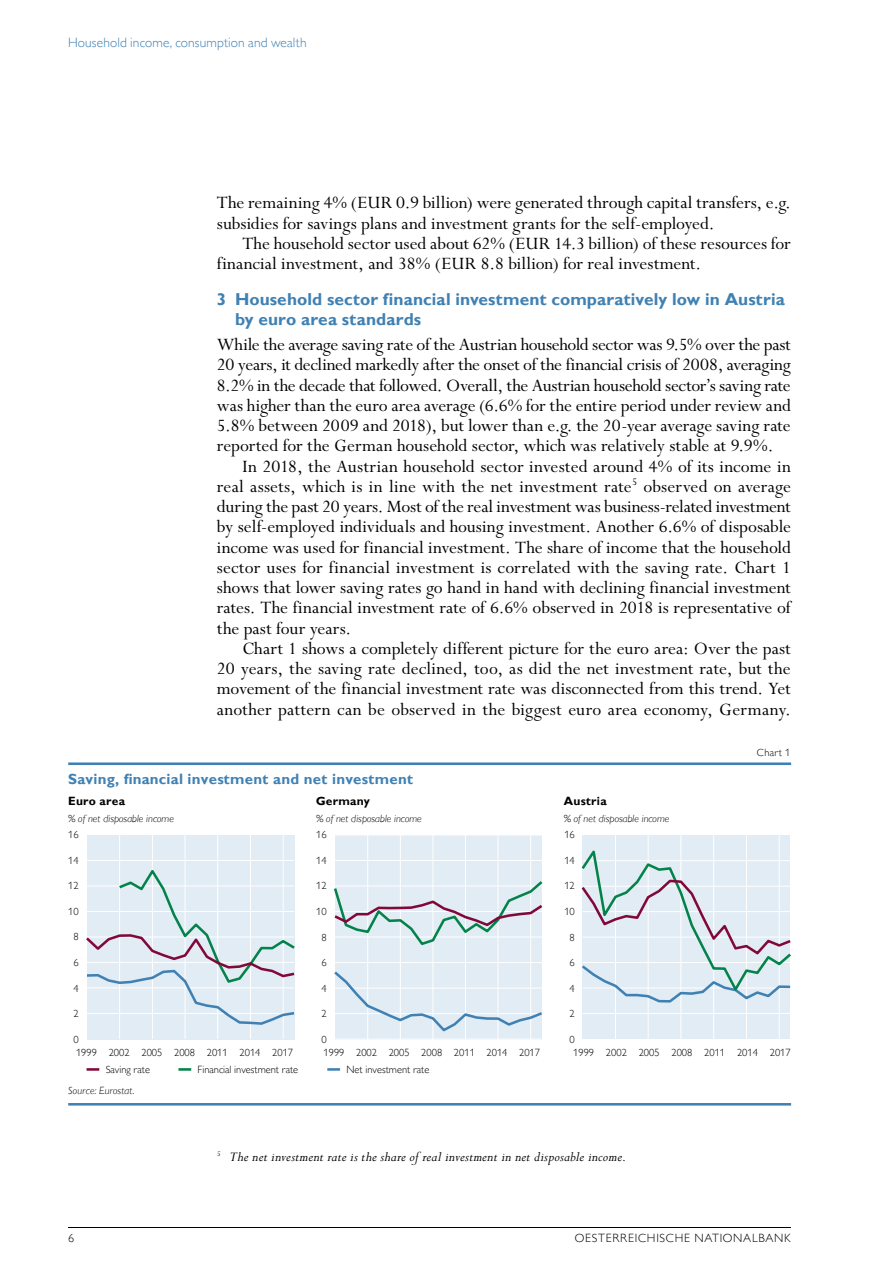
<style>
.page{position:relative;width:893px;height:1263px;background:#fff}
.page>*{position:absolute;margin:0;border:0;box-sizing:border-box;transform-origin:0 0}
.t1{font:19.5px/20.2px "Perpetua Std";color:#000}
.t2{font:700 17.25px/19.5px "Gill Sans MT Pro";letter-spacing:.005em;color:#4081b3}
.t3{font:italic 15px "Perpetua Std";letter-spacing:.015em;color:#000}
.t4{font:700 15px "Gill Sans MT Pro";letter-spacing:.015em;color:#4081b3}
.t5{font:300 13.5px "Gill Sans MT Pro";letter-spacing:.01em;color:#4081b3}
.t6{font:300 12px "Gill Sans MT Pro";letter-spacing:.06em;color:#000}
.t7{font:700 12px "Gill Sans MT Pro";letter-spacing:.015em;color:#000}
.t8{font:300 10.5px "Gill Sans MT Pro";color:#000}
.t9{font:italic 300 10.5px "Gill Sans MT Pro";letter-spacing:.005em;color:#000}
</style>
<div class="page">
<hr style="left:68px;top:1227px;width:723px;height:1px;background:#000">
<div style="left:87px;top:835px;width:208px;height:204px;background:#e2ecf4"></div>
<hr style="left:68px;top:762px;width:723px;height:3px;background:#4081b3">
<hr style="left:68px;top:1103px;width:723px;height:2px;background:#4081b3">
<svg style="left:87px;top:1068px;width:12px;height:3px"></svg>
<svg style="left:178px;top:1068px;width:13px;height:3px"></svg>
<svg style="left:327px;top:1068px;width:13px;height:3px"></svg>
<hr style="left:87px;top:860px;width:207px;height:1px;background:#fff">
<hr style="left:119px;top:835px;width:1px;height:204px;background:#fff">
<hr style="left:152px;top:835px;width:1px;height:204px;background:#fff">
<hr style="left:185px;top:835px;width:1px;height:204px;background:#fff">
<hr style="left:217px;top:835px;width:1px;height:204px;background:#fff">
<hr style="left:250px;top:835px;width:1px;height:204px;background:#fff">
<hr style="left:283px;top:835px;width:1px;height:204px;background:#fff">
<div style="left:335px;top:835px;width:207px;height:204px;background:#e2ecf4"></div>
<hr style="left:332px;top:962px;width:213px;height:1px;background:#fff">
<hr style="left:332px;top:860px;width:213px;height:1px;background:#fff">
<hr style="left:367px;top:832px;width:1px;height:211px;background:#fff">
<hr style="left:400px;top:832px;width:1px;height:211px;background:#fff">
<hr style="left:432px;top:832px;width:1px;height:211px;background:#fff">
<hr style="left:465px;top:832px;width:1px;height:211px;background:#fff">
<hr style="left:498px;top:832px;width:1px;height:211px;background:#fff">
<hr style="left:530px;top:832px;width:1px;height:211px;background:#fff">
<svg style="left:334px;top:969px;width:208px;height:64px"></svg>
<div style="left:583px;top:835px;width:207px;height:204px;background:#e2ecf4"></div>
<hr style="left:583px;top:1013px;width:207px;height:1px;background:#fff">
<hr style="left:615px;top:835px;width:1px;height:204px;background:#fff">
<hr style="left:648px;top:835px;width:1px;height:204px;background:#fff">
<hr style="left:680px;top:835px;width:1px;height:204px;background:#fff">
<hr style="left:713px;top:835px;width:1px;height:204px;background:#fff">
<hr style="left:746px;top:835px;width:1px;height:204px;background:#fff">
<hr style="left:779px;top:835px;width:1px;height:204px;background:#fff">
<svg style="left:86px;top:866px;width:209px;height:160px"></svg>
<svg style="left:334px;top:878px;width:209px;height:69px"></svg>
<svg style="left:581px;top:845px;width:210px;height:159px"></svg>
<p class="t5" style="left:68px;top:35px;width:240px">Household income, consumption and wealth</p>
<p class="t1" style="left:217px;top:193px;width:575px">The remaining 4% (EUR 0.9 billion) were generated through capital transfers, e.g. subsidies for savings plans and investment grants for the self-employed.</p>
<p class="t1" style="left:217px;top:234px;width:576px;text-indent:26px">The household sector used about 62% (EUR 14.3 billion) of these resources for financial investment, and 38% (EUR 8.8 billion) for real investment.</p>
<p class="t2" style="left:235px;top:289px;width:551px;text-indent:-18px">3 Household sector financial investment comparatively low in Austria by euro area standards</p>
<p class="t1" style="left:217px;top:335px;width:575px">While the average saving rate of the Austrian household sector was 9.5% over the past</p>
<p class="t1" style="left:217px;top:355px;width:576px">20 years, it declined markedly after the onset of the financial crisis of 2008, averaging</p>
<p class="t1" style="left:217px;top:376px;width:575px">8.2% in the decade that followed. Overall, the Austrian household sector’s saving rate</p>
<p class="t1" style="left:217px;top:396px;width:576px">was higher than the euro area average (6.6% for the entire period under review and</p>
<p class="t1" style="left:217px;top:416px;width:575px">5.8% between 2009 and 2018), but lower than e.g. the 20-year average saving rate</p>
<p class="t1" style="left:217px;top:436px;width:558px">reported for the German household sector, which was relatively stable at 9.9%.</p>
<p class="t1" style="left:242px;top:457px;width:550px">In 2018, the Austrian household sector invested around 4% of its income in</p>
<p class="t1" style="left:217px;top:477px;width:576px">real assets, which is in line with the net investment rate<sup>5</sup> observed on average</p>
<p class="t1" style="left:217px;top:497px;width:575px">during the past 20 years. Most of the real investment was business-related investment</p>
<p class="t1" style="left:217px;top:517px;width:576px">by self-employed individuals and housing investment. Another 6.6% of disposable</p>
<p class="t1" style="left:217px;top:538px;width:576px">income was used for financial investment. The share of income that the household</p>
<p class="t1" style="left:217px;top:558px;width:576px">sector uses for financial investment is correlated with the saving rate. Chart 1</p>
<p class="t1" style="left:217px;top:578px;width:576px">shows that lower saving rates go hand in hand with declining financial investment</p>
<p class="t1" style="left:217px;top:598px;width:576px">rates. The financial investment rate of 6.6% observed in 2018 is representative of</p>
<p class="t1" style="left:217px;top:619px;width:136px">the past four years.</p>
<p class="t1" style="left:242px;top:639px;width:550px">Chart 1 shows a completely different picture for the euro area: Over the past</p>
<p class="t1" style="left:217px;top:659px;width:575px">20 years, the saving rate declined, too, as did the net investment rate, but the</p>
<p class="t1" style="left:217px;top:679px;width:576px">movement of the financial investment rate was disconnected from this trend. Yet</p>
<p class="t1" style="left:217px;top:699px;width:576px">another pattern can be observed in the biggest euro area economy, Germany.</p>
<p class="t8" style="left:757px;top:746px;width:35px">Chart 1</p>
<p class="t4" style="left:68px;top:770px;width:346px">Saving, financial investment and net investment</p>
<p class="t7" style="left:68px;top:794px;width:58px">Euro area</p>
<p class="t7" style="left:316px;top:794px;width:55px">Germany</p>
<p class="t7" style="left:564px;top:794px;width:44px">Austria</p>
<p class="t9" style="left:68px;top:812px;width:107px">% of net disposable income</p>
<p class="t9" style="left:316px;top:812px;width:107px">% of net disposable income</p>
<p class="t9" style="left:564px;top:812px;width:107px">% of net disposable income</p>
<p class="t8" style="left:68px;top:828px;width:12px">16</p>
<p class="t8" style="left:68px;top:854px;width:12px">14</p>
<p class="t8" style="left:68px;top:880px;width:12px">12</p>
<p class="t8" style="left:68px;top:905px;width:12px">10</p>
<p class="t8" style="left:73px;top:931px;width:7px">8</p>
<p class="t8" style="left:73px;top:956px;width:7px">6</p>
<p class="t8" style="left:73px;top:982px;width:7px">4</p>
<p class="t8" style="left:73px;top:1007px;width:7px">2</p>
<p class="t8" style="left:73px;top:1033px;width:7px">0</p>
<p class="t8" style="left:316px;top:828px;width:12px">16</p>
<p class="t8" style="left:316px;top:854px;width:12px">14</p>
<p class="t8" style="left:316px;top:880px;width:12px">12</p>
<p class="t8" style="left:316px;top:905px;width:12px">10</p>
<p class="t8" style="left:321px;top:931px;width:7px">8</p>
<p class="t8" style="left:321px;top:956px;width:7px">6</p>
<p class="t8" style="left:321px;top:982px;width:7px">4</p>
<p class="t8" style="left:321px;top:1007px;width:7px">2</p>
<p class="t8" style="left:321px;top:1033px;width:7px">0</p>
<p class="t8" style="left:564px;top:829px;width:12px">16</p>
<p class="t8" style="left:564px;top:854px;width:12px">14</p>
<p class="t8" style="left:564px;top:880px;width:12px">12</p>
<p class="t8" style="left:564px;top:905px;width:12px">10</p>
<p class="t8" style="left:570px;top:931px;width:7px">8</p>
<p class="t8" style="left:570px;top:956px;width:7px">6</p>
<p class="t8" style="left:570px;top:982px;width:7px">4</p>
<p class="t8" style="left:570px;top:1007px;width:7px">2</p>
<p class="t8" style="left:570px;top:1033px;width:7px">0</p>
<p class="t8" style="left:76px;top:1046px;width:219px">1999 2002 2005 2008 2011 2014 2017</p>
<p class="t8" style="left:323px;top:1046px;width:218px">1999 2002 2005 2008 2011 2014 2017</p>
<p class="t8" style="left:573px;top:1046px;width:219px">1999 2002 2005 2008 2011 2014 2017</p>
<p class="t8" style="left:106px;top:1063px;width:46px">Saving rate</p>
<p class="t8" style="left:198px;top:1063px;width:102px">Financial investment rate</p>
<p class="t8" style="left:346px;top:1063px;width:85px">Net investment rate</p>
<p class="t9" style="left:68px;top:1084px;width:68px">Source: Eurostat.</p>
<p class="t3" style="left:217px;top:1149px;width:411px"><sup>5</sup> The net investment rate is the share of real investment in net disposable income.</p>
<p class="t6" style="left:68px;top:1231px;width:7px">6</p>
<p class="t6" style="left:575px;top:1231px;width:218px">OESTERREICHISCHE NATIONALBANK</p>
</div>
